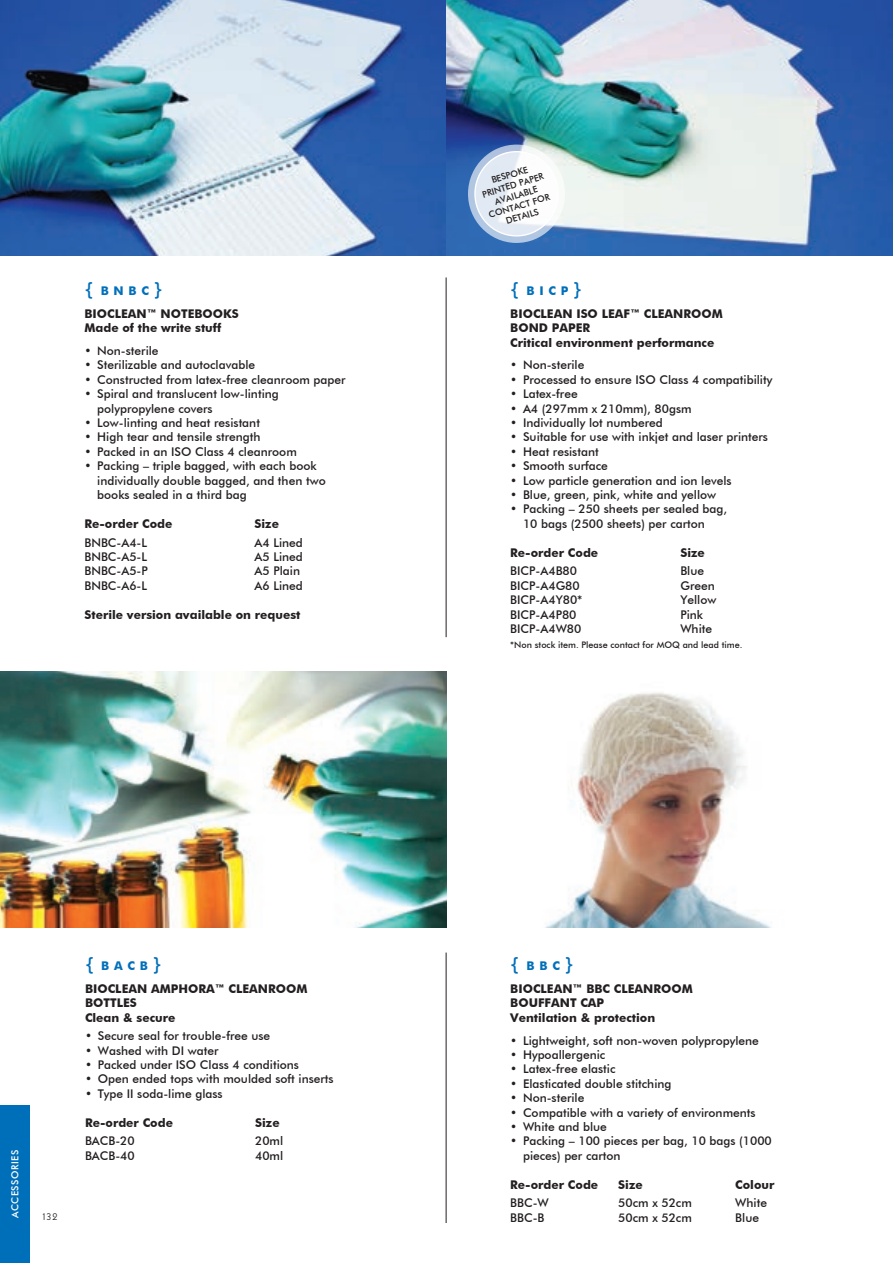
<style>
.page{position:relative;width:893px;height:1263px;background:#fff}
.page>*{position:absolute;margin:0;border:0;box-sizing:border-box;transform-origin:0 0}
.Bulletted_List{font:500 12px/14.4px "Futura BT";color:#231f20}
.Bulletted_List-2{font:700 12px/14.4px "Futura BT";color:#231f20}
.t1{font:700 12px/14.4px "Futura BT";color:#231f20}
.t2{font:700 12px "Futura BT";letter-spacing:.4em;color:#006fba}
.t3{font:700 12px "Futura BT";color:#006fba}
.t4{font:10.5px "Kabel";color:#231f20}
.t5{font:500 9.75px "Futura BT";letter-spacing:.05em;color:#fff}
.t6{font:500 9px/10.8px "Futura BT";color:#231f20;text-align:center}
.s1{font-weight:500;font-size:18px}
</style>
<div class="page">
<img style="left:0;top:0;width:893px;height:255px">
<img style="left:546px;top:693px;width:225px;height:234px">
<img style="left:0;top:672px;width:446px;height:255px">
<hr style="left:446px;top:277px;width:1px;height:360px;background:#231f20">
<hr style="left:446px;top:952px;width:1px;height:271px;background:#231f20">
<svg style="left:467px;top:144px;width:98px;height:99px"></svg>
<div style="left:0;top:1105px;width:30px;height:158px;background:#006fba"></div>
<p class="t2" style="left:84px;top:283px;width:80px"><span class="s1">{</span> BNBC<span class="s1">}</span></p>
<p class="Bulletted_List-2" style="left:84px;top:306px;width:156px">BIOCLEAN™ NOTEBOOKS</p>
<p class="Bulletted_List-2" style="left:84px;top:321px;width:138px">Made of the write stuff</p>
<p class="Bulletted_List" style="left:84px;top:343px;width:76px">• Non-sterile</p>
<p class="Bulletted_List" style="left:84px;top:358px;width:172px">• Sterilizable and autoclavable</p>
<p class="Bulletted_List" style="left:84px;top:372px;width:263px">• Constructed from latex-free cleanroom paper</p>
<p class="Bulletted_List" style="left:97px;top:387px;width:183px;text-indent:-13px">• Spiral and translucent low-linting polypropylene covers</p>
<p class="Bulletted_List" style="left:84px;top:415px;width:177px">• Low-linting and heat resistant</p>
<p class="Bulletted_List" style="left:84px;top:430px;width:178px">• High tear and tensile strength</p>
<p class="Bulletted_List" style="left:84px;top:444px;width:214px">• Packed in an ISO Class 4 cleanroom</p>
<p class="Bulletted_List" style="left:97px;top:459px;width:230px;text-indent:-13px">• Packing – triple bagged, with each book individually double bagged, and then two books sealed in a third bag</p>
<p class="Bulletted_List-2" style="left:84px;top:516px;width:89px">Re-order Code</p>
<p class="Bulletted_List-2" style="left:255px;top:516px;width:26px">Size</p>
<p class="Bulletted_List" style="left:84px;top:535px;width:64px">BNBC-A4-L</p>
<p class="Bulletted_List" style="left:255px;top:535px;width:50px">A4 Lined</p>
<p class="Bulletted_List" style="left:84px;top:549px;width:64px">BNBC-A5-L</p>
<p class="Bulletted_List" style="left:255px;top:549px;width:50px">A5 Lined</p>
<p class="Bulletted_List" style="left:84px;top:564px;width:65px">BNBC-A5-P</p>
<p class="Bulletted_List" style="left:255px;top:564px;width:47px">A5 Plain</p>
<p class="Bulletted_List" style="left:84px;top:578px;width:64px">BNBC-A6-L</p>
<p class="Bulletted_List" style="left:255px;top:578px;width:50px">A6 Lined</p>
<p class="Bulletted_List-2" style="left:84px;top:607px;width:217px">Sterile version available on request</p>
<p class="t5" style="left:9px;top:1218px;width:70px;rotate:-90deg">ACCESSORIES</p>
<p class="t4" style="left:43px;top:1210px;width:16px">132</p>
<p class="t3" style="left:85px;top:958px;width:78px"><span class="s1">{</span> BACB<span class="s1">}</span></p>
<p class="t1" style="left:85px;top:981px;width:224px">BIOCLEAN AMPHORA™ CLEANROOM<br>BOTTLES</p>
<p class="Bulletted_List-2" style="left:85px;top:1010px;width:92px">Clean &amp; secure</p>
<p class="Bulletted_List" style="left:85px;top:1029px;width:187px">• Secure seal for trouble-free use</p>
<p class="Bulletted_List" style="left:85px;top:1043px;width:135px">• Washed with DI water</p>
<p class="Bulletted_List" style="left:85px;top:1057px;width:216px">• Packed under ISO Class 4 conditions</p>
<p class="Bulletted_List" style="left:85px;top:1072px;width:250px">• Open ended tops with moulded soft inserts</p>
<p class="Bulletted_List" style="left:85px;top:1086px;width:139px">• Type II soda-lime glass</p>
<p class="Bulletted_List-2" style="left:85px;top:1115px;width:89px">Re-order Code</p>
<p class="Bulletted_List-2" style="left:255px;top:1115px;width:26px">Size</p>
<p class="Bulletted_List" style="left:85px;top:1134px;width:51px">BACB-20</p>
<p class="Bulletted_List" style="left:255px;top:1134px;width:30px">20ml</p>
<p class="Bulletted_List" style="left:85px;top:1148px;width:51px">BACB-40</p>
<p class="Bulletted_List" style="left:255px;top:1148px;width:30px">40ml</p>
<p class="t6" style="left:478px;top:179px;width:65px;rotate:-17deg">BESPOKE<br>PRINTED PAPER<br>AVAILABLE<br>CONTACT FOR<br>DETAILS</p>
<p class="t2" style="left:510px;top:283px;width:73px"><span class="s1">{</span> BICP<span class="s1">}</span></p>
<p class="Bulletted_List-2" style="left:510px;top:306px;width:214px">BIOCLEAN ISO LEAF™ CLEANROOM</p>
<p class="Bulletted_List-2" style="left:510px;top:321px;width:81px">BOND PAPER</p>
<p class="Bulletted_List-2" style="left:510px;top:335px;width:206px">Critical environment performance</p>
<p class="Bulletted_List" style="left:510px;top:358px;width:76px">• Non-sterile</p>
<p class="Bulletted_List" style="left:510px;top:372px;width:264px">• Processed to ensure ISO Class 4 compatibility</p>
<p class="Bulletted_List" style="left:510px;top:387px;width:69px">• Latex-free</p>
<p class="Bulletted_List" style="left:510px;top:401px;width:183px">• A4 (297mm x 210mm), 80gsm</p>
<p class="Bulletted_List" style="left:510px;top:415px;width:154px">• Individually lot numbered</p>
<p class="Bulletted_List" style="left:510px;top:430px;width:259px">• Suitable for use with inkjet and laser printers</p>
<p class="Bulletted_List" style="left:510px;top:444px;width:90px">• Heat resistant</p>
<p class="Bulletted_List" style="left:510px;top:459px;width:99px">• Smooth surface</p>
<p class="Bulletted_List" style="left:510px;top:473px;width:223px">• Low particle generation and ion levels</p>
<p class="Bulletted_List" style="left:510px;top:487px;width:207px">• Blue, green, pink, white and yellow</p>
<p class="Bulletted_List" style="left:523px;top:502px;width:206px;text-indent:-13px">• Packing – 250 sheets per sealed bag,<br>10 bags (2500 sheets) per carton</p>
<p class="Bulletted_List-2" style="left:510px;top:545px;width:89px">Re-order Code</p>
<p class="Bulletted_List-2" style="left:680px;top:545px;width:26px">Size</p>
<p class="Bulletted_List" style="left:510px;top:564px;width:68px">BICP-A4B80</p>
<p class="Bulletted_List" style="left:680px;top:564px;width:25px">Blue</p>
<p class="Bulletted_List" style="left:510px;top:578px;width:71px">BICP-A4G80</p>
<p class="Bulletted_List" style="left:680px;top:578px;width:36px">Green</p>
<p class="Bulletted_List" style="left:510px;top:592px;width:74px">BICP-A4Y80*</p>
<p class="Bulletted_List" style="left:680px;top:592px;width:38px">Yellow</p>
<p class="Bulletted_List" style="left:510px;top:607px;width:68px">BICP-A4P80</p>
<p class="Bulletted_List" style="left:680px;top:607px;width:24px">Pink</p>
<p class="Bulletted_List" style="left:510px;top:621px;width:73px">BICP-A4W80</p>
<p class="Bulletted_List" style="left:680px;top:621px;width:33px">White</p>
<p class="t6" style="left:510px;top:639px;width:234px">*Non stock item. Please contact for MOQ and lead time.</p>
<p class="t2" style="left:510px;top:958px;width:65px"><span class="s1">{</span> BBC<span class="s1">}</span></p>
<p class="Bulletted_List-2" style="left:510px;top:981px;width:184px">BIOCLEAN™ BBC CLEANROOM<br>BOUFFANT CAP</p>
<p class="Bulletted_List-2" style="left:510px;top:1010px;width:146px">Ventilation &amp; protection</p>
<p class="Bulletted_List" style="left:510px;top:1033px;width:250px">• Lightweight, soft non-woven polypropylene</p>
<p class="Bulletted_List" style="left:510px;top:1047px;width:97px">• Hypoallergenic</p>
<p class="Bulletted_List" style="left:510px;top:1062px;width:107px">• Latex-free elastic</p>
<p class="Bulletted_List" style="left:510px;top:1076px;width:163px">• Elasticated double stitching</p>
<p class="Bulletted_List" style="left:510px;top:1090px;width:76px">• Non-sterile</p>
<p class="Bulletted_List" style="left:510px;top:1105px;width:247px">• Compatible with a variety of environments</p>
<p class="Bulletted_List" style="left:510px;top:1119px;width:98px">• White and blue</p>
<p class="Bulletted_List" style="left:523px;top:1134px;width:250px;text-indent:-13px">• Packing – 100 pieces per bag, 10 bags (1000 pieces) per carton</p>
<p class="Bulletted_List-2" style="left:510px;top:1177px;width:89px">Re-order Code</p>
<p class="Bulletted_List-2" style="left:618px;top:1177px;width:26px">Size</p>
<p class="Bulletted_List-2" style="left:735px;top:1177px;width:41px">Colour</p>
<p class="Bulletted_List" style="left:510px;top:1195px;width:40px">BBC-W</p>
<p class="Bulletted_List" style="left:618px;top:1195px;width:75px">50cm x 52cm</p>
<p class="Bulletted_List" style="left:735px;top:1195px;width:33px">White</p>
<p class="Bulletted_List" style="left:510px;top:1210px;width:36px">BBC-B</p>
<p class="Bulletted_List" style="left:618px;top:1210px;width:75px">50cm x 52cm</p>
<p class="Bulletted_List" style="left:735px;top:1210px;width:25px">Blue</p>
</div>
